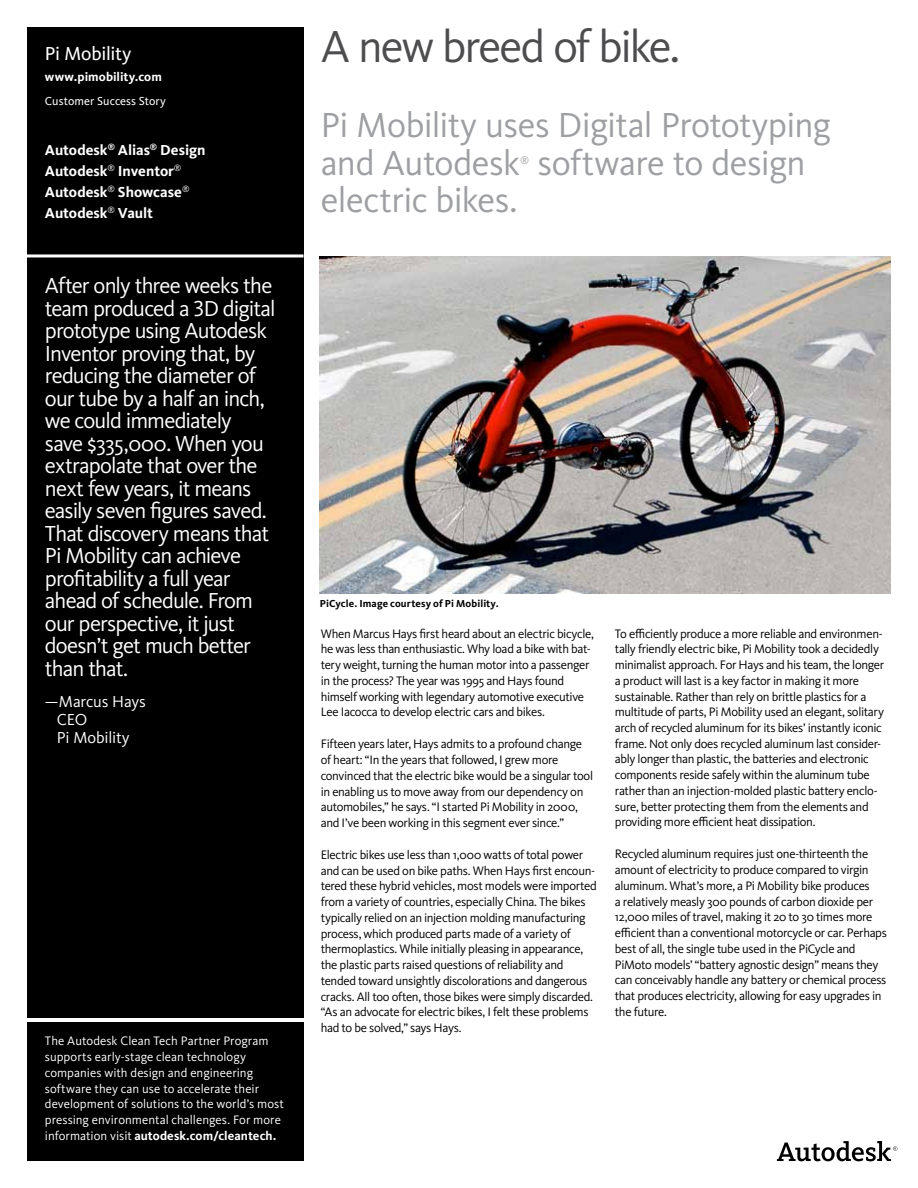
<style>
.page{position:relative;width:918px;height:1188px;background:#fff}
.page>*{position:absolute;margin:0;border:0;box-sizing:border-box;transform-origin:0 0}
.t1{font:46.5px "Kievit Pro";letter-spacing:-.045em;color:#4d4d4f}
.t2{font:36px/37.5px "Kievit Pro";letter-spacing:-.015em;color:#9d9fa2}
.t3{font:22.5px/22.5px "Kievit Pro";letter-spacing:-.04em;color:#fff}
.t4{font:19.5px "Kievit Pro";letter-spacing:-.015em;color:#fff}
.t5{font:16.5px/18px "Kievit Pro";letter-spacing:-.01em;color:#fff}
.t6{font:700 15px/21.1px "Kievit Pro";letter-spacing:-.005em;color:#fff}
.t7{font:12.75px/15.8px "Kievit Pro";letter-spacing:-.03em;color:#000}
.t8{font:12.75px/15.8px "Kievit Pro";color:#fff}
.t9{font:700 12.75px "Kievit Pro";letter-spacing:.005em;color:#fff}
.t10{font:12px "Kievit Pro";letter-spacing:.005em;color:#fff}
.t11{font:700 10.5px "Kievit Pro";letter-spacing:.01em;color:#000}
.t12{font:10.5px "Kievit Pro";color:#9d9fa2}
.s1{font-weight:700}
</style>
<div class="page">
<div style="left:27px;top:27px;width:276px;height:990px;background:#000"></div>
<hr style="left:27px;top:254px;width:276px;height:3px;background:#fff">
<svg style="left:777px;top:1141px;width:120px;height:20px"></svg>
<div style="left:27px;top:1022px;width:276px;height:139px;background:#000"></div>
<img style="left:320px;top:256px;width:571px;height:338px">
<h3 class="t4" style="left:45px;top:41px;width:88px">Pi Mobility</h3>
<p class="t9" style="left:45px;top:69px;width:119px">www.pimobility.com</p>
<p class="t10" style="left:45px;top:94px;width:123px">Customer Success Story</p>
<p class="t6" style="left:45px;top:139px;width:162px">Autodesk<sup>®</sup> Alias<sup>®</sup> Design<br>Autodesk<sup>®</sup> Inventor<sup>®<br></sup>Autodesk<sup>®</sup> Showcase<sup>®<br></sup>Autodesk<sup>®</sup> Vault</p>
<p class="t3" style="left:45px;top:274px;width:232px">After only three weeks the team produced a 3D digital prototype using Autodesk<br>Inventor proving that, by reducing the diameter of our tube by a half an inch, we could immediately save $335,000. When you extrapolate that over the next few years, it means easily seven figures saved.<br>That discovery means that<br>Pi Mobility can achieve profitability a full year ahead of schedule. From our perspective, it just doesn’t get much better than that.</p>
<p class="t5" style="left:57px;top:692px;width:90px;text-indent:-12px">—Marcus Hays<br>CEO<br>Pi Mobility</p>
<p class="t8" style="left:45px;top:1033px;width:241px">The Autodesk Clean Tech Partner Program supports early-stage clean technology companies with design and engineering software they can use to accelerate their development of solutions to the world’s most pressing environmental challenges. For more information visit <span class="s1">autodesk.com/cleantech.</span></p>
<h1 class="t1" style="left:321px;top:19px;width:361px">A new breed of bike.</h1>
<h2 class="t2" style="left:321px;top:106px;width:512px">Pi Mobility uses Digital Prototyping and Autodesk</h2>
<p class="t12" style="left:520px;top:154px;width:11px">®</p>
<h2 class="t2" style="left:537px;top:144px;width:270px">software to design</h2>
<h2 class="t2" style="left:321px;top:181px;width:198px">electric bikes.</h2>
<p class="t11" style="left:320px;top:597px;width:180px">PiCycle. Image courtesy of Pi Mobility.</p>
<p class="t7" style="left:321px;top:625px;width:275px">When Marcus Hays first heard about an electric bicycle, he was less than enthusiastic. Why load a bike with bat&shy;tery weight, turning the human motor into a passenger in the process? The year was 1995 and Hays found himself working with legendary automotive executive Lee Iacocca to develop electric cars and bikes.</p>
<p class="t7" style="left:321px;top:736px;width:274px">Fifteen years later, Hays admits to a profound change of heart: “In the years that followed, I grew more convinced that the electric bike would be a singular tool in enabling us to move away from our dependency on automobiles,” he says. “I started Pi Mobility in 2000, and I’ve been working in this segment ever since.”</p>
<p class="t7" style="left:321px;top:847px;width:278px">Electric bikes use less than 1,000 watts of total power and can be used on bike paths. When Hays first encoun&shy;tered these hybrid vehicles, most models were imported from a variety of countries, especially China. The bikes typically relied on an injection molding manufacturing process, which produced parts made of a variety of thermoplastics. While initially pleasing in appearance, the plastic parts raised questions of reliability and tended toward unsightly discolorations and dangerous cracks. All too often, those bikes were simply discarded. “As an advocate for electric bikes, I felt these problems had to be solved,” says Hays.</p>
<p class="t7" style="left:615px;top:625px;width:271px">To efficiently produce a more reliable and environmen&shy;tally friendly electric bike, Pi Mobility took a decidedly minimalist approach. For Hays and his team, the longer a product will last is a key factor in making it more sustainable. Rather than rely on brittle plastics for a multitude of parts, Pi Mobility used an elegant, solitary arch of recycled aluminum for its bikes’ instantly iconic frame. Not only does recycled aluminum last consider&shy;ably longer than plastic, the batteries and electronic components reside safely within the aluminum tube rather than an injection-molded plastic battery enclo&shy;sure, better protecting them from the elements and providing more efficient heat dissipation.</p>
<p class="t7" style="left:615px;top:846px;width:274px">Recycled aluminum requires just one-thirteenth the amount of electricity to produce compared to virgin aluminum. What’s more, a Pi Mobility bike produces<br>a relatively measly 300 pounds of carbon dioxide per 12,000 miles of travel, making it 20 to 30 times more efficient than a conventional motorcycle or car. Perhaps best of all, the single tube used in the PiCycle and PiMoto models’ “battery agnostic design” means they can conceivably handle any battery or chemical process that produces electricity, allowing for easy upgrades in the future.</p>
</div>
